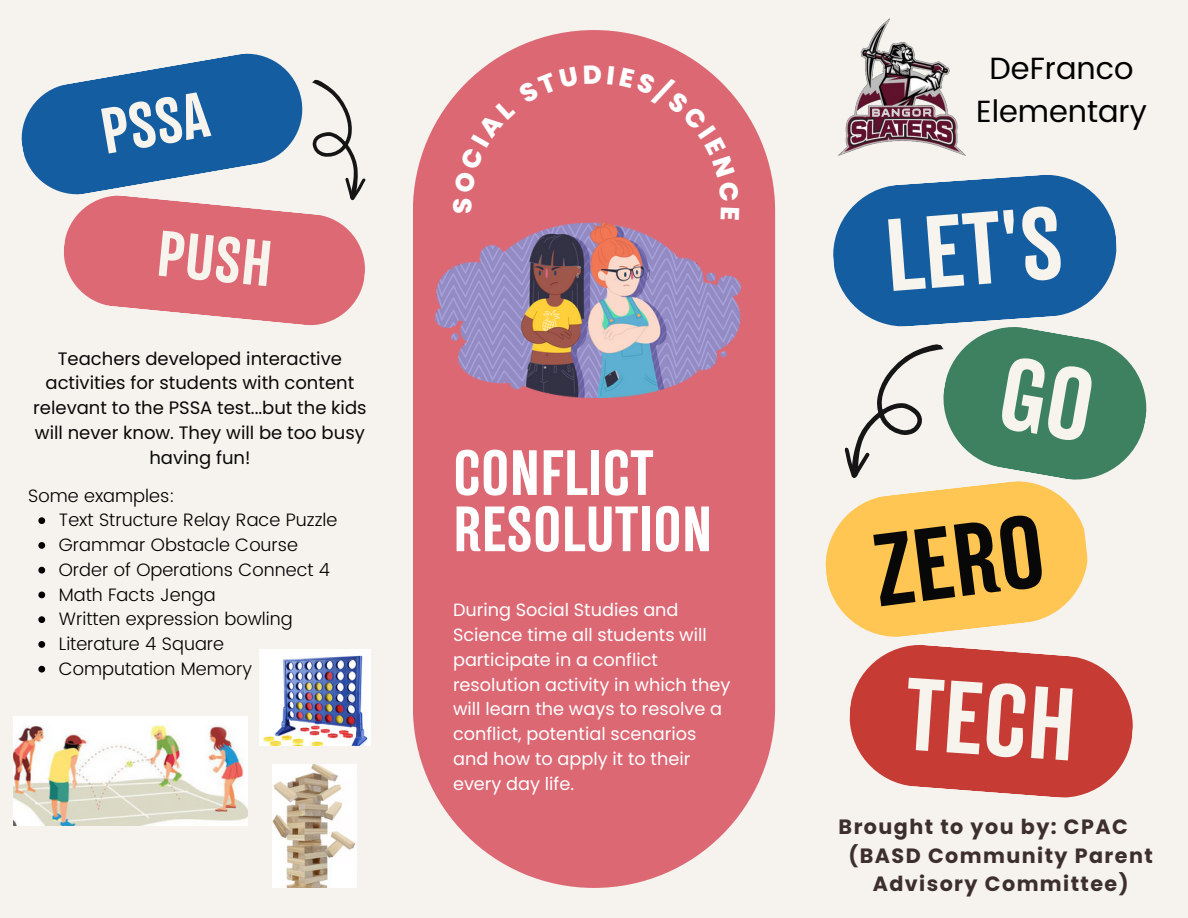
<style>
.page{position:relative;width:1188px;height:918px;background:#f6f3ee}
.page>*{position:absolute;margin:0;border:0;box-sizing:border-box;transform-origin:0 0}
.t1{font:700 93.3px "TT Backwards Sans";color:#f7f3ed}
.t2{font:700 93.3px "TT Backwards Sans";color:#080808}
.t3{font:700 58.8px "TT Backwards Sans";color:#f7f3ed}
.t4{font:700 58.05px/56.2px "TT Backwards Sans";color:#fff}
.t5{font:30.75px/42.8px "Poppins";color:#000;text-align:center}
.t6{font:700 20.7px "Poppins";letter-spacing:.07em;color:#3d2f2b}
.t7{font:300 18px/24.8px "Poppins";color:#000}
.t8{font:18px/24.8px "Poppins";color:#080808;text-align:center}
.t9{font:17.7px/24.8px "Poppins";color:#fff}
</style>
<div class="page">
<svg style="left:833px;top:175px;width:284px;height:146px;background:#3472ab"></svg>
<svg style="left:825px;top:491px;width:263px;height:146px;fill:#ffc654"></svg>
<svg style="left:849px;top:645px;width:284px;height:153px;fill:#c63b34"></svg>
<div style="left:413px;top:30px;width:362px;height:858px;background:#dc6874;border-radius:181px"></div>
<img style="left:838px;top:18px;width:128px;height:138px">
<svg style="left:21px;top:53px;width:345px;height:273px"></svg>
<img style="left:435px;top:221px;width:305px;height:177px">
<img style="left:259px;top:650px;width:112px;height:95px">
<img style="left:13px;top:717px;width:234px;height:109px">
<img style="left:272px;top:765px;width:85px;height:122px">
<svg style="left:38px;top:517px;width:7px;height:7px"></svg>
<svg style="left:38px;top:542px;width:7px;height:7px"></svg>
<svg style="left:38px;top:567px;width:7px;height:7px"></svg>
<svg style="left:38px;top:592px;width:7px;height:6px"></svg>
<svg style="left:38px;top:616px;width:7px;height:7px"></svg>
<svg style="left:38px;top:641px;width:7px;height:7px"></svg>
<svg style="left:38px;top:666px;width:7px;height:7px"></svg>
<svg style="left:844px;top:321px;width:303px;height:170px"></svg>
<h2 class="t3" style="left:96px;top:102px;width:110px;rotate:-10deg">PSSA</h2>
<h2 class="t3" style="left:161px;top:222px;width:117px;rotate:6deg">PUSH</h2>
<p class="t8" style="left:33px;top:346px;width:335px">Teachers developed interactive activities for students with content relevant to the PSSA test...but the kids will never know. They will be too busy having fun!</p>
<p class="t7" style="left:28px;top:483px;width:148px">Some examples:</p>
<p class="t7" style="left:59px;top:508px;width:280px">Text Structure Relay Race Puzzle<br>Grammar Obstacle Course<br>Order of Operations Connect 4<br>Math Facts Jenga<br>Written expression bowling<br>Literature 4 Square<br>Computation Memory</p>
<h3 class="t4" style="left:453px;top:451px;width:261px">CONFLICT<br>RESOLUTION</h3>
<p class="t9" style="left:453px;top:598px;width:279px">During Social Studies and<br>Science time all students will participate in a conflict resolution activity in which they will learn the ways to resolve a conflict, potential scenarios and how to apply it to their every day life.</p>
<h3 class="t5" style="left:976px;top:47px;width:172px">DeFranco<br>Elementary</h3>
<h1 class="t1" style="left:882px;top:207px;width:180px;rotate:-4deg">LET'S</h1>
<h1 class="t2" style="left:869px;top:523px;width:172px;rotate:-7deg">ZERO</h1>
<h1 class="t1" style="left:909px;top:665px;width:172px;rotate:4deg">TECH</h1>
<p class="t6" style="left:839px;top:813px;width:291px">Brought to you by: CPAC</p>
<p class="t6" style="left:849px;top:841px;width:306px">(BASD Community Parent</p>
<p class="t6" style="left:873px;top:869px;width:257px">Advisory Committee)</p>
</div>
